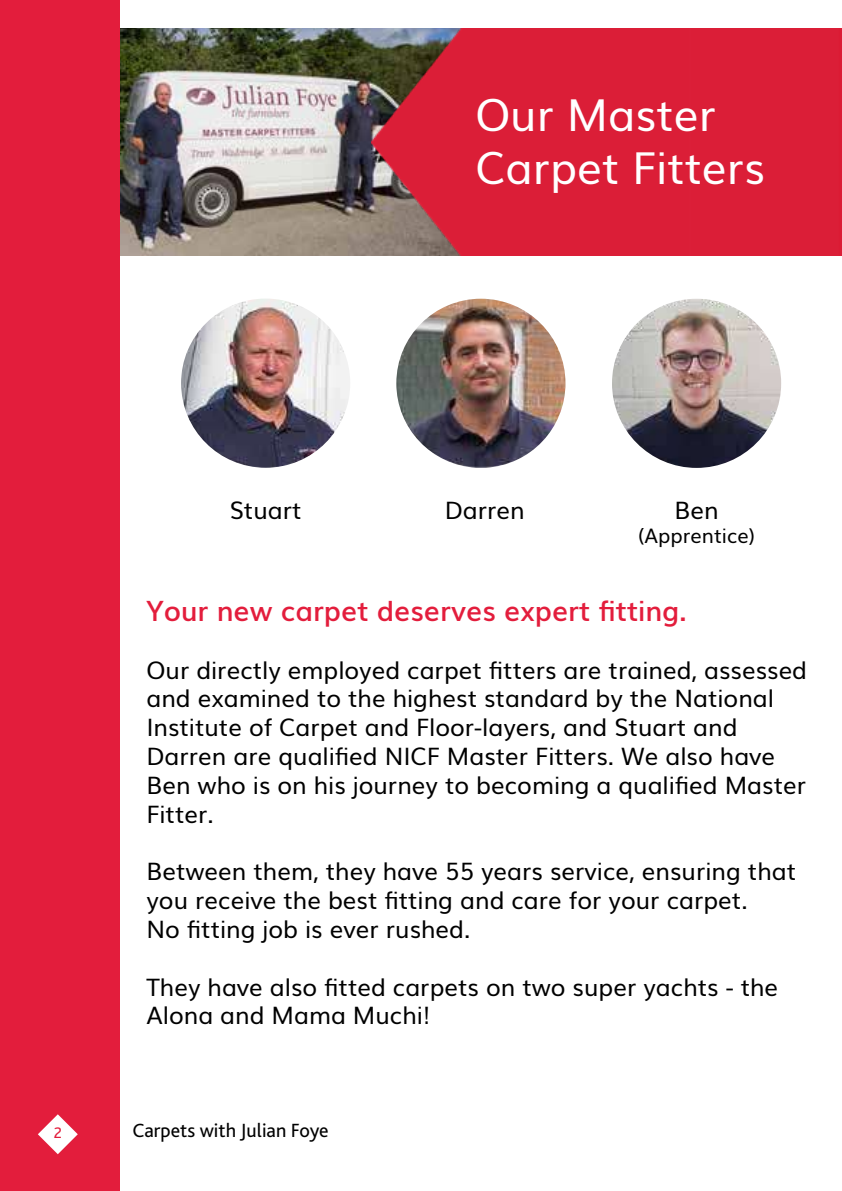
<style>
.page{position:relative;width:842px;height:1191px;background:#fff}
.page>*{position:absolute;margin:0;border:0;box-sizing:border-box;transform-origin:0 0}
.t1{font:44px/52.8px "Muli";color:#fff}
.t2{font:600 28px "Muli";color:#e31d3c}
.t3{font:24px/28.8px "Muli";color:#000}
.t4{font:20px "Bliss Pro";color:#000}
.t5{font:20px "Muli";color:#000}
.t6{font:16px "Bliss Pro";color:#e31d3c}
</style>
<div class="page">
<img style="left:119px;top:28px;width:252px;height:227px">
<img style="left:371px;top:28px;width:471px;height:227px">
<div style="left:0;top:0;width:119px;height:1191px;background:#e31d3c"></div>
<svg style="left:38px;top:1114px;width:40px;height:40px"></svg>
<img style="left:181px;top:298px;width:169px;height:170px;border-radius:85px">
<img style="left:396px;top:299px;width:169px;height:169px;border-radius:83px">
<img style="left:612px;top:299px;width:169px;height:169px;border-radius:85px">
<h1 class="t1" style="left:475px;top:86px;width:291px">Our Master<br>Carpet Fitters</h1>
<p class="t3" style="left:230px;top:494px;width:73px">Stuart</p>
<p class="t3" style="left:445px;top:494px;width:81px">Darren</p>
<p class="t3" style="left:674px;top:494px;width:46px">Ben</p>
<p class="t5" style="left:638px;top:519px;width:118px">(Apprentice)</p>
<p class="t2" style="left:146px;top:588px;width:542px">Your new carpet deserves expert fitting.</p>
<p class="t3" style="left:146px;top:653px;width:662px">Our directly employed carpet fitters are trained, assessed and examined to the highest standard by the National Institute of Carpet and Floor-layers, and Stuart and Darren are qualified NICF Master Fitters. We also have Ben who is on his journey to becoming a qualified Master Fitter.</p>
<p class="t3" style="left:146px;top:855px;width:651px">Between them, they have 55 years service, ensuring that you receive the best fitting and care for your carpet.<br>No fitting job is ever rushed.</p>
<p class="t3" style="left:146px;top:970px;width:633px">They have also fitted carpets on two super yachts - the<br>Alona and Mama Muchi!</p>
<p class="t6" style="left:54px;top:1127px;width:10px">2</p>
<p class="t4" style="left:132px;top:1123px;width:198px">Carpets with Julian Foye</p>
</div>
